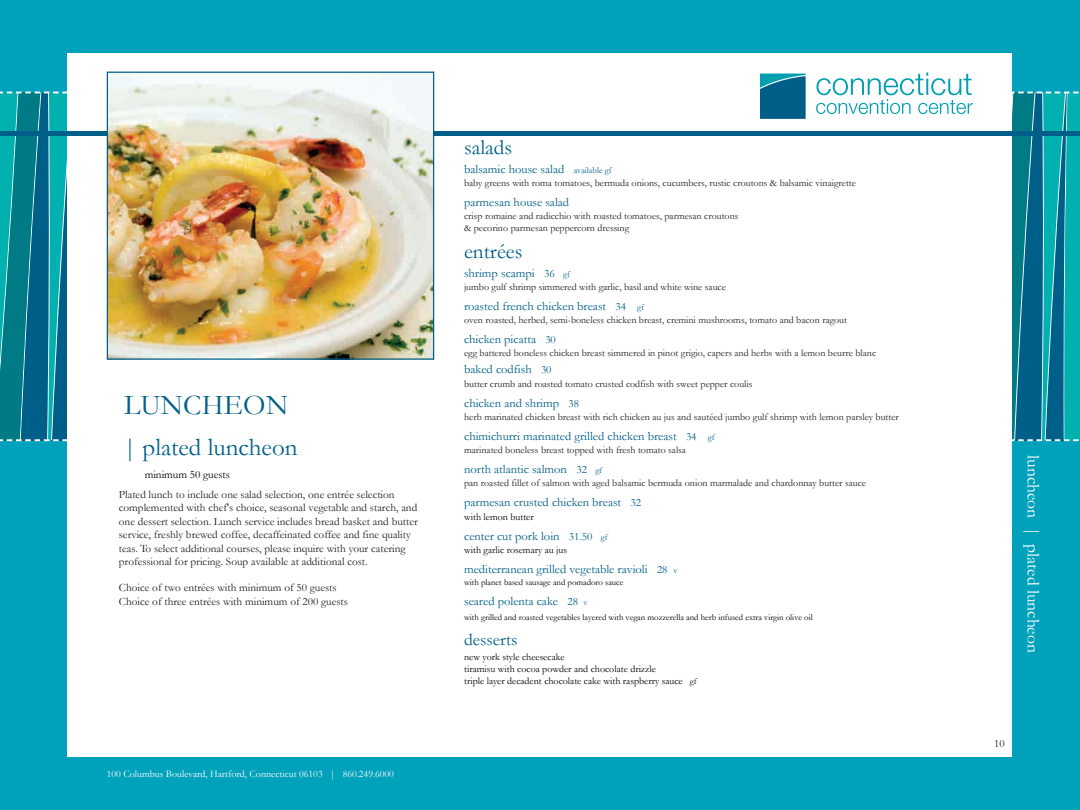
<style>
.page{position:relative;width:1080px;height:810px;background:#00a1bb}
.page>*{position:absolute;margin:0;border:0;box-sizing:border-box;transform-origin:0 0}
.t1{font:28.75px "Garamond";letter-spacing:.015em;color:#005f89}
.t2{font:25px "Garamond";color:#005f89}
.t3{font:21.25px "Garamond";color:#005f89}
.t4{font:17.5px "Garamond";color:#fff}
.t5{font:17.5px "Garamond";color:#005f89}
.t6{font:12.5px "Garamond";color:#005f89}
.t7{font:11.25px/13.5px "Garamond";color:#231f20}
.t8{font:11.25px "Garamond";color:#000}
.t9{font:10px/12px "Garamond";color:#231f20}
.t10{font:10px/12px "Garamond";color:#000}
.t11{font:10px "Garamond";color:#fff}
.t12{font:8.75px "Garamond";color:#000}
.s1{font-size:8.75px}
.s2{font-size:11.25px}
</style>
<div class="page">
<svg style="left:0;top:91px;width:68px;height:351px"></svg>
<div style="left:68px;top:53px;width:944px;height:703px;background:#fff"></div>
<svg style="left:760px;top:74px;width:46px;height:45px;background:#096d92"></svg>
<svg style="left:816px;top:72px;width:264px;height:369px"></svg>
<div style="left:0;top:131px;width:1080px;height:5px;background:#005f89"></div>
<img style="left:109px;top:74px;width:323px;height:284px">
<div style="left:107px;top:72px;width:327px;height:288px;border:1px solid #005f89"></div>
<h1 class="t1" style="left:124px;top:386px;width:166px">LUNCHEON</h1>
<h2 class="t2" style="left:124px;top:431px;width:175px">| plated luncheon</h2>
<p class="t8" style="left:145px;top:467px;width:87px">minimum 50 guests</p>
<p class="t7" style="left:119px;top:487px;width:301px">Plated lunch to include one salad selection, one entrée selection complemented with chef's choice, seasonal vegetable and starch, and one dessert selection. Lunch service includes bread basket and butter service, freshly brewed coffee, decaffeinated coffee and fine quality teas. To select additional courses, please inquire with your catering professional for pricing. Soup available at additional cost.</p>
<p class="t7" style="left:119px;top:581px;width:230px">Choice of two entrées with minimum of 50 guests<br>Choice of three entrées with minimum of 200 guests</p>
<p class="t11" style="left:107px;top:767px;width:289px">100 Columbus Boulevard, Hartford, Connecticut 06103 | 860.249.6000</p>
<h3 class="t3" style="left:464px;top:133px;width:50px">salads</h3>
<p class="t6" style="left:464px;top:160px;width:149px">balsamic house salad <span class="s1">available gf</span></p>
<p class="t9" style="left:464px;top:176px;width:393px">baby greens with roma tomatoes, bermuda onions, cucumbers, rustic croutons &amp; balsamic vinaigrette</p>
<p class="t6" style="left:464px;top:194px;width:107px">parmesan house salad</p>
<p class="t9" style="left:464px;top:210px;width:276px">crisp romaine and radicchio with roasted tomatoes, parmesan croutons &amp; pecorino parmesan peppercorn dressing</p>
<h3 class="t3" style="left:464px;top:237px;width:60px">entrées</h3>
<p class="t6" style="left:464px;top:264px;width:107px">shrimp scampi <span class="s2">36</span> <span class="s1">gf</span></p>
<p class="t9" style="left:464px;top:280px;width:263px">jumbo gulf shrimp simmered with garlic, basil and white wine sauce</p>
<p class="t6" style="left:464px;top:298px;width:181px">roasted french chicken breast <span class="s2">34</span> <span class="s1">gf</span></p>
<p class="t9" style="left:464px;top:314px;width:385px">oven roasted, herbed, semi-boneless chicken breast, cremini mushrooms, tomato and bacon ragout</p>
<p class="t6" style="left:464px;top:331px;width:93px">chicken picatta <span class="s2">30</span></p>
<p class="t9" style="left:464px;top:347px;width:414px">egg battered boneless chicken breast simmered in pinot grigio, capers and herbs with a lemon beurre blanc</p>
<p class="t6" style="left:464px;top:361px;width:89px">baked codfish <span class="s2">30</span></p>
<p class="t9" style="left:464px;top:377px;width:290px">butter crumb and roasted tomato crusted codfish with sweet pepper coulis</p>
<p class="t6" style="left:464px;top:394px;width:116px">chicken and shrimp <span class="s2">38</span></p>
<p class="t9" style="left:464px;top:410px;width:436px">herb marinated chicken breast with rich chicken au jus and sautéed jumbo gulf shrimp with lemon parsley butter</p>
<p class="t6" style="left:464px;top:428px;width:252px">chimichurri marinated grilled chicken breast <span class="s2">34</span> <span class="s1">gf</span></p>
<p class="t9" style="left:464px;top:444px;width:223px">marinated boneless breast topped with fresh tomato salsa</p>
<p class="t6" style="left:464px;top:461px;width:139px">north atlantic salmon <span class="s2">32</span> <span class="s1">gf</span></p>
<p class="t9" style="left:464px;top:477px;width:403px">pan roasted fillet of salmon with aged balsamic bermuda onion marmalade and chardonnay butter sauce</p>
<p class="t6" style="left:464px;top:494px;width:178px">parmesan crusted chicken breast <span class="s2">32</span></p>
<p class="t10" style="left:464px;top:510px;width:71px">with lemon butter</p>
<p class="t6" style="left:464px;top:527px;width:145px">center cut pork loin <span class="s2">31.50</span> <span class="s1">gf</span></p>
<p class="t10" style="left:464px;top:543px;width:104px">with garlic rosemary au jus</p>
<p class="t6" style="left:464px;top:561px;width:215px">mediterranean grilled vegetable ravioli <span class="s2">28</span> <span class="s1">v</span></p>
<p class="t12" style="left:464px;top:577px;width:161px">with planet based sausage and pomadoro sauce</p>
<p class="t6" style="left:464px;top:592px;width:125px">seared polenta cake <span class="s2">28</span> <span class="s1">v</span></p>
<p class="t12" style="left:464px;top:611px;width:350px">with grilled and roasted vegetables layered with vegan mozzerella and herb infused extra virgin olive oil</p>
<h3 class="t5" style="left:464px;top:627px;width:55px">desserts</h3>
<p class="t10" style="left:464px;top:651px;width:234px">new york style cheesecake<br>tiramisu with cocoa powder and chocolate drizzle<br>triple layer decadent chocolate cake with raspberry sauce <span class="s1">gf</span></p>
<h3 class="t4" style="left:1045px;top:455px;width:199px;rotate:90deg">luncheon | plated luncheon</h3>
<p class="t7" style="left:994px;top:737px;width:12px">10</p>
</div>
